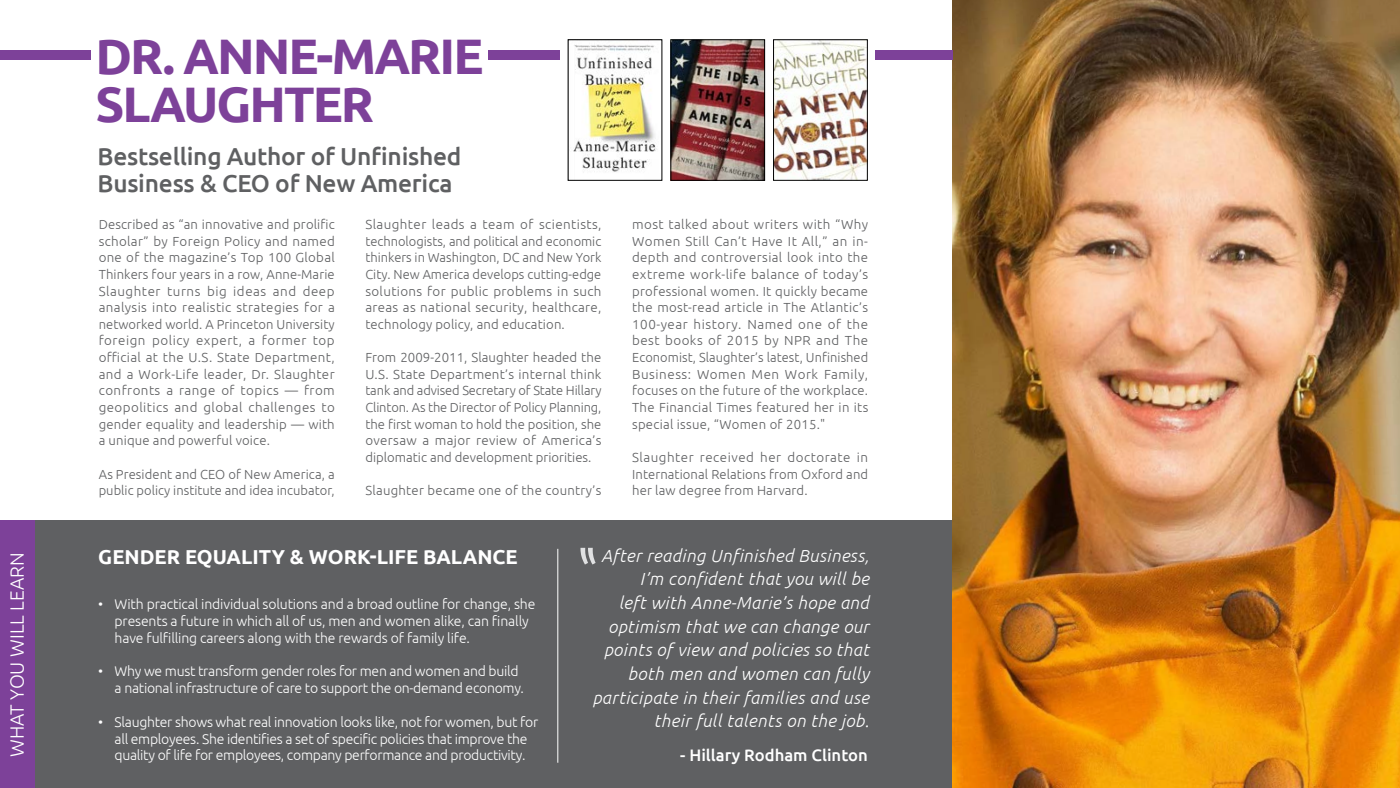
<style>
.page{position:relative;width:1400px;height:788px;background:#fff}
.page>*{position:absolute;margin:0;border:0;box-sizing:border-box;transform-origin:0 0}
.t1{font:700 49.88px/48.1px "Ubuntu";letter-spacing:-.04em;color:#7d4199}
.t2{font:500 24.5px/27.1px "Ubuntu";letter-spacing:-.01em;color:#5f6062}
.t3{font:700 20.12px "Ubuntu";color:#fff}
.t4{font:300 19.25px "Ubuntu";color:#fff}
.t5{font:italic 300 17.5px/23.6px "Ubuntu";letter-spacing:.025em;color:#fff;text-align:right}
.t6{font:500 16.62px "Ubuntu";color:#fff}
.t7{font:300 14px/16.8px "Ubuntu";letter-spacing:-.02em;color:#fff}
.t8{font:300 13.12px/16.6px "Ubuntu";letter-spacing:.01em;color:#5f6062;text-align:justify}
</style>
<div class="page">
<div style="left:0;top:520px;width:953px;height:268px;background:#5f6062"></div>
<hr style="left:558px;top:548px;width:1px;height:214px;background:#fff">
<div style="left:0;top:520px;width:35px;height:268px;background:#7d4199"></div>
<svg style="left:580px;top:547px;width:16px;height:17px"></svg>
<img style="left:953px;top:0;width:447px;height:788px">
<img style="left:775px;top:42px;width:90px;height:136px">
<div style="left:773px;top:40px;width:94px;height:140px;border:1px solid #000"></div>
<div style="left:488px;top:50px;width:72px;height:10px;background:#7d4199"></div>
<div style="left:0;top:50px;width:91px;height:10px;background:#7d4199"></div>
<div style="left:876px;top:50px;width:77px;height:10px;background:#7d4199"></div>
<img style="left:673px;top:42px;width:90px;height:136px">
<div style="left:671px;top:40px;width:94px;height:140px;border:1px solid #000"></div>
<img style="left:573px;top:45px;width:84px;height:127px">
<h3 class="t4" style="left:5px;top:757px;width:206px;rotate:-90deg">WHAT YOU WILL LEARN</h3>
<h1 class="t1" style="left:96px;top:31px;width:390px">DR. ANNE-MARIE<br>SLAUGHTER</h1>
<h2 class="t2" style="left:97px;top:142px;width:366px">Bestselling Author of Unfinished<br>Business &amp; CEO of New America</h2>
<p class="t8" style="left:99px;top:216px;width:238px">Described as “an innovative and prolific scholar” by Foreign Policy and named one of the magazine’s Top 100 Global Thinkers four years in a row, Anne-Marie Slaughter turns big ideas and deep analysis into realistic strategies for a networked world. A Princeton University foreign policy expert, a former top official at the U.S. State Department, and a Work-Life leader, Dr. Slaughter confronts a range of topics — from geopolitics and global challenges to gender equality and leadership — with a unique and powerful voice.</p>
<p class="t8" style="left:99px;top:465px;width:238px">As President and CEO of New America, a public policy institute and idea incubator,</p>
<p class="t8" style="left:365px;top:216px;width:238px">Slaughter leads a team of scientists, technologists, and political and economic thinkers in Washington, DC and New York City. New America develops cutting-edge solutions for public problems in such areas as national security, healthcare, technology policy, and education.</p>
<p class="t8" style="left:365px;top:349px;width:238px">From 2009-2011, Slaughter headed the U.S. State Department’s internal think tank and advised Secretary of State Hillary Clinton. As the Director of Policy Planning, the first woman to hold the position, she oversaw a major review of America’s diplomatic and development priorities.</p>
<p class="t8" style="left:365px;top:482px;width:238px">Slaughter became one of the country’s</p>
<p class="t8" style="left:632px;top:216px;width:238px">most talked about writers with “Why Women Still Can’t Have It All,” an in&shy;depth and controversial look into the extreme work-life balance of today’s professional women. It quickly became the most-read article in The Atlantic’s 100-year history. Named one of the best books of 2015 by NPR and The Economist, Slaughter’s latest, Unfinished Business: Women Men Work Family, focuses on the future of the workplace.<br>The Financial Times featured her in its special issue, “Women of 2015."</p>
<p class="t8" style="left:632px;top:448px;width:238px">Slaughter received her doctorate in International Relations from Oxford and her law degree from Harvard.</p>
<h3 class="t3" style="left:98px;top:545px;width:421px">GENDER EQUALITY &amp; WORK-LIFE BALANCE</h3>
<p class="t7" style="left:98px;top:595px;width:7px">•</p>
<p class="t7" style="left:98px;top:662px;width:7px">•</p>
<p class="t7" style="left:98px;top:713px;width:7px">•</p>
<p class="t7" style="left:115px;top:595px;width:422px">With practical individual solutions and a broad outline for change, she presents a future in which all of us, men and women alike, can finally have fulfilling careers along with the rewards of family life.</p>
<p class="t7" style="left:115px;top:662px;width:411px">Why we must transform gender roles for men and women and build a national infrastructure of care to support the on-demand economy.</p>
<p class="t7" style="left:115px;top:713px;width:425px">Slaughter shows what real innovation looks like, not for women, but for all employees. She identifies a set of specific policies that improve the quality of life for employees, company performance and productivity.</p>
<p class="t5" style="left:592px;top:543px;width:278px">After reading Unfinished Business,<br>I’m confident that you will be<br>left with Anne-Marie’s hope and optimism that we can change our points of view and policies so that both men and women can fully participate in their families and use their full talents on the job.</p>
<p class="t6" style="left:680px;top:744px;width:189px">- Hillary Rodham Clinton</p>
</div>
